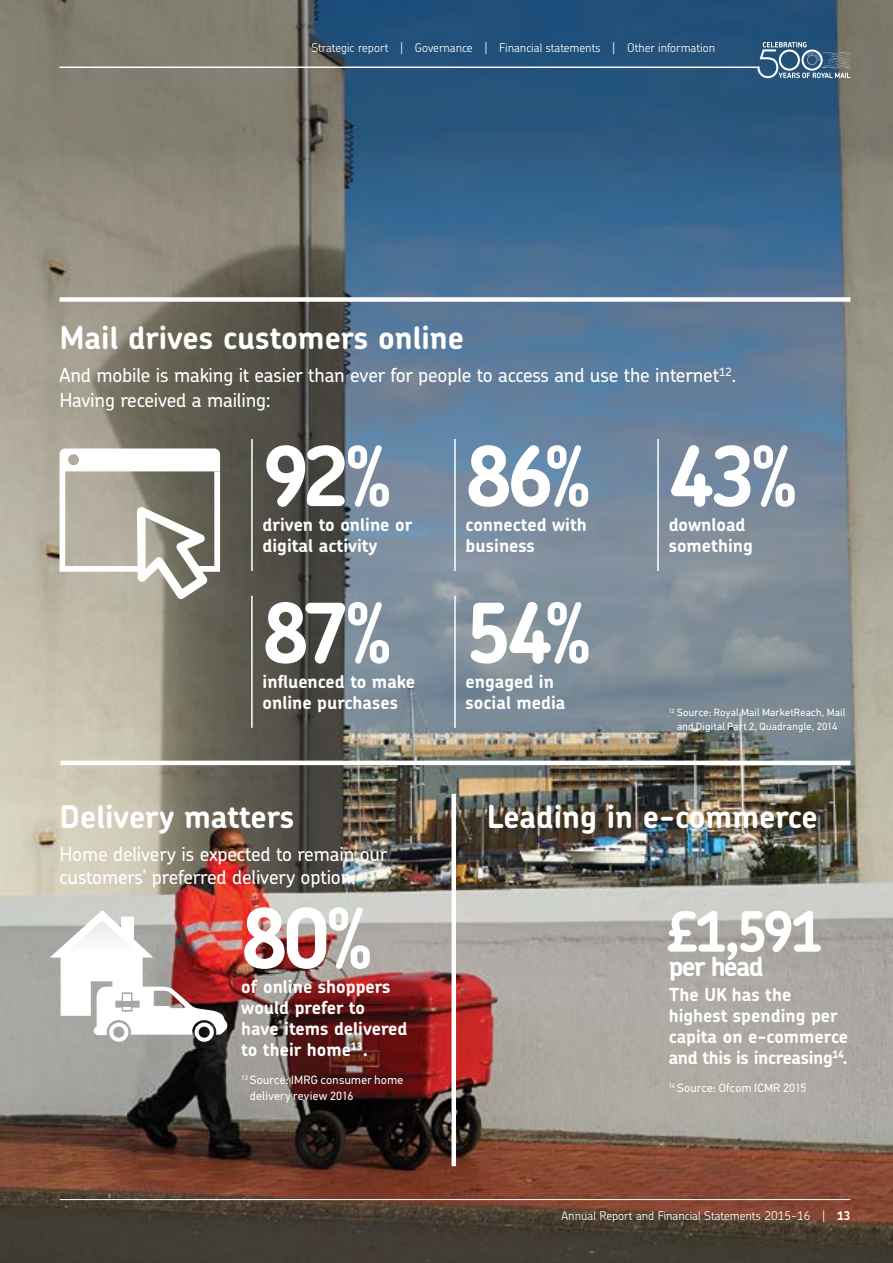
<style>
.page{position:relative;width:893px;height:1263px;background:#fff}
.page>*{position:absolute;margin:0;border:0;box-sizing:border-box;transform-origin:0 0}
.t1{font:700 82.5px "Chevin Std";letter-spacing:-.06em;color:#fff}
.t2{font:700 55.5px "Chevin Std";color:#fff}
.t3{font:700 31.5px "Chevin Std";color:#fff}
.t4{font:700 27px "Chevin Std";letter-spacing:-.065em;color:#fff}
.t5{font:500 19.5px/24.8px "Chevin Std";letter-spacing:-.01em;color:#fff}
.t6{font:700 18px/21px "Chevin Std";color:#fff}
.t7{font:300 12px "Chevin Std";color:#fff}
.t8{font:12px/16.5px "PF Din Text Std";letter-spacing:.025em;color:#fff}
.t9{font:10.5px/13.5px "PF Din Text Std";letter-spacing:.03em;color:#fff;text-align:center}
.s1{font-weight:700}
</style>
<div class="page">
<img style="left:0;top:0;width:893px;height:1263px">
<hr style="left:454px;top:439px;width:2px;height:132px;background:#fff">
<hr style="left:251px;top:439px;width:2px;height:132px;background:#fff">
<hr style="left:657px;top:439px;width:2px;height:132px;background:#fff">
<hr style="left:454px;top:596px;width:2px;height:132px;background:#fff">
<hr style="left:251px;top:596px;width:2px;height:132px;background:#fff">
<div style="left:60px;top:297px;width:790px;height:5px;background:#fff"></div>
<svg style="left:60px;top:448px;width:160px;height:151px"></svg>
<hr style="left:61px;top:761px;width:789px;height:4px;background:#fff">
<hr style="left:452px;top:794px;width:4px;height:372px;background:#fff">
<img style="left:50px;top:910px;width:177px;height:132px">
<hr style="left:60px;top:67px;width:699px;height:1px;background:#fff">
<svg style="left:757px;top:42px;width:94px;height:36px;background:#5e7b93"></svg>
<hr style="left:60px;top:1199px;width:790px;height:1px;background:#fff">
<p class="t7" style="left:311px;top:39px;width:405px">Strategic report | Governance | Financial statements | Other information</p>
<h2 class="t3" style="left:60px;top:317px;width:406px">Mail drives customers online</h2>
<p class="t5" style="left:60px;top:362px;width:678px">And mobile is making it easier than ever for people to access and use the internet<sup>12</sup>.<br>Having received a mailing:</p>
<p class="t1" style="left:263px;top:422px;width:132px">92%</p>
<p class="t6" style="left:263px;top:514px;width:151px">driven to online or digital activity</p>
<p class="t1" style="left:669px;top:422px;width:132px">43%</p>
<p class="t6" style="left:669px;top:514px;width:86px">download something</p>
<p class="t1" style="left:466px;top:422px;width:128px">86%</p>
<p class="t6" style="left:466px;top:514px;width:123px">connected with business</p>
<p class="t1" style="left:263px;top:579px;width:132px">87%</p>
<p class="t6" style="left:263px;top:670px;width:154px">influenced to make online purchases</p>
<h2 class="t3" style="left:60px;top:796px;width:236px">Delivery matters</h2>
<p class="t5" style="left:60px;top:842px;width:329px;line-height:23.4px">Home delivery is expected to remain our customers’ preferred delivery option.</p>
<p class="t1" style="left:241px;top:884px;width:134px">80%</p>
<p class="t6" style="left:241px;top:976px;width:168px">of online shoppers would prefer to<br>have items delivered to their home<sup>13</sup>.</p>
<p class="t1" style="left:466px;top:579px;width:129px">54%</p>
<p class="t6" style="left:466px;top:670px;width:101px">engaged in social media</p>
<p class="t9" style="left:669px;top:706px;width:178px"><sup>12</sup> Source: Royal Mail MarketReach, Mail and Digital Part 2, Quadrangle, 2014</p>
<h2 class="t3" style="left:487px;top:796px;width:332px">Leading in e‑commerce</h2>
<p class="t2" style="left:667px;top:895px;width:157px">£1,591</p>
<p class="t4" style="left:669px;top:949px;width:97px">per head</p>
<p class="t6" style="left:669px;top:984px;width:181px">The UK has the highest spending per capita on e‑commerce and this is increasing<sup>14</sup>.</p>
<p class="t8" style="left:250px;top:1071px;width:155px;text-indent:-9px"><sup>13</sup> Source: IMRG consumer home delivery review 2016</p>
<p class="t8" style="left:669px;top:1079px;width:139px"><sup>14</sup> Source: Ofcom ICMR 2015</p>
<p class="t7" style="left:561px;top:1207px;width:290px">Annual Report and Financial Statements 2015-16 | <span class="s1">13</span></p>
</div>
